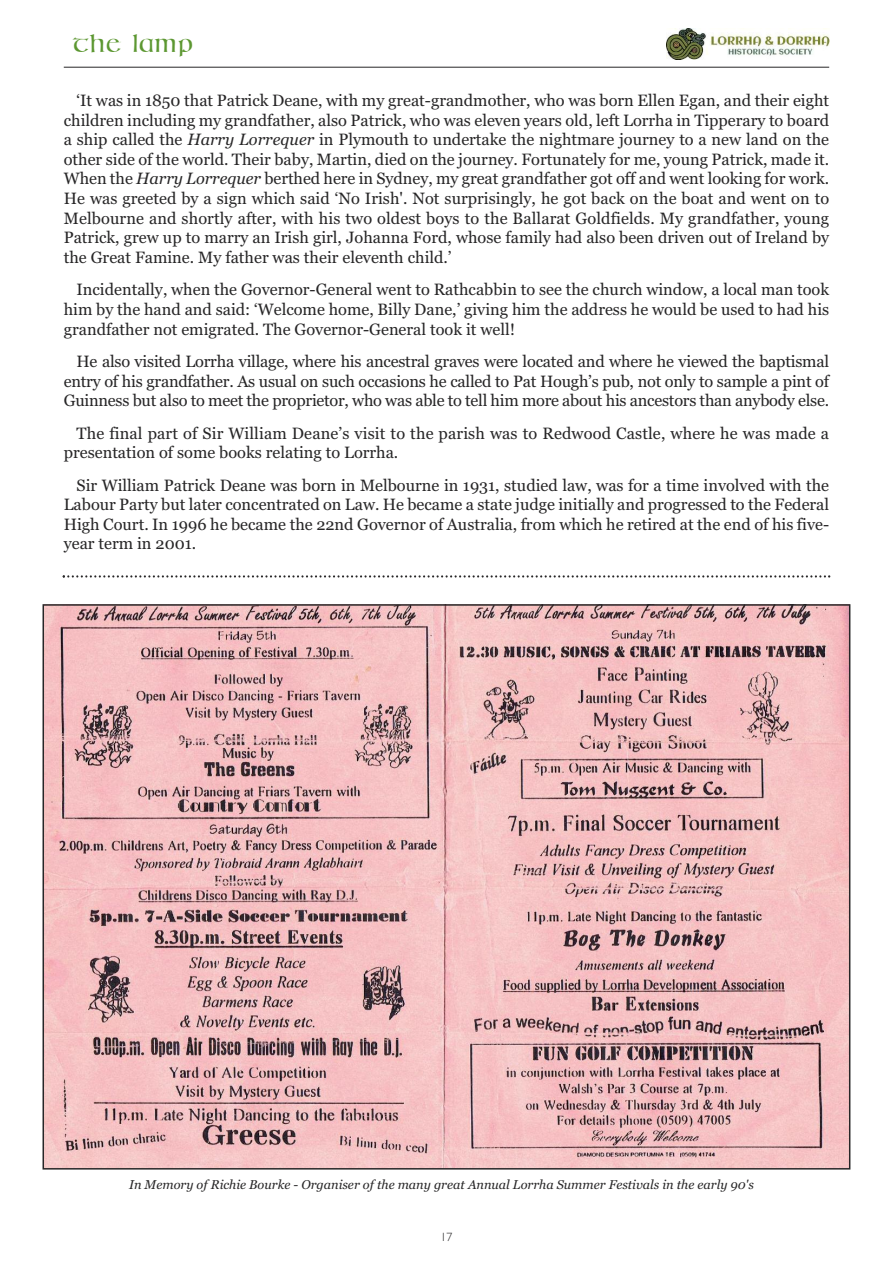
<style>
.page{position:relative;width:893px;height:1263px;background:#fff}
.page>*{position:absolute;margin:0;border:0;box-sizing:border-box;transform-origin:0 0}
.t1{font:26.55px "Kells SD";letter-spacing:.01em;color:#5c9731}
.t2{font:16.35px/19.6px "Georgia";color:#272627;text-align:justify}
.t3{font:italic 12.75px "Georgia";color:#272627}
.t4{font:300 12px "Humanist 521 BT";color:#272627}
.s1{font-style:italic}
</style>
<div class="page">
<hr style="left:64px;top:67px;width:765px;height:1px;background:#272627">
<svg style="left:63px;top:575px;width:767px;height:3px"></svg>
<img style="left:667px;top:28px;width:162px;height:31px">
<img style="left:46px;top:607px;width:801px;height:559px">
<h1 class="t1" style="left:74px;top:30px;width:122px">THE LAMP</h1>
<p class="t2" style="left:64px;top:90px;width:767px;text-indent:13px">‘It was in 1850 that Patrick Deane, with my great-grandmother, who was born Ellen Egan, and their eight children including my grandfather, also Patrick, who was eleven years old, left Lorrha in Tipperary to board a ship called the <span class="s1">Harry Lorrequer</span> in Plymouth to undertake the nightmare journey to a new land on the other side of the world. Their baby, Martin, died on the journey. Fortunately for me, young Patrick, made it.<br>When the <span class="s1">Harry Lorrequer</span> berthed here in Sydney, my great grandfather got off and went looking for work.<br>He was greeted by a sign which said ‘No Irish'. Not surprisingly, he got back on the boat and went on to Melbourne and shortly after, with his two oldest boys to the Ballarat Goldfields. My grandfather, young Patrick, grew up to marry an Irish girl, Johanna Ford, whose family had also been driven out of Ireland by the Great Famine. My father was their eleventh child.’</p>
<p class="t2" style="left:64px;top:280px;width:767px;text-indent:13px">Incidentally, when the Governor-General went to Rathcabbin to see the church window, a local man took him by the hand and said: ‘Welcome home, Billy Dane,’ giving him the address he would be used to had his grandfather not emigrated. The Governor-General took it well!</p>
<p class="t2" style="left:64px;top:351px;width:767px;text-indent:13px">He also visited Lorrha village, where his ancestral graves were located and where he viewed the baptismal entry of his grandfather. As usual on such occasions he called to Pat Hough’s pub, not only to sample a pint of Guinness but also to meet the proprietor, who was able to tell him more about his ancestors than anybody else.</p>
<p class="t2" style="left:64px;top:423px;width:767px;text-indent:13px">The final part of Sir William Deane’s visit to the parish was to Redwood Castle, where he was made a presentation of some books relating to Lorrha.</p>
<p class="t2" style="left:64px;top:475px;width:767px;text-indent:13px">Sir William Patrick Deane was born in Melbourne in 1931, studied law, was for a time involved with the Labour Party but later concentrated on Law. He became a state judge initially and progressed to the Federal High Court. In 1996 he became the 22nd Governor of Australia, from which he retired at the end of his five&shy;year term in 2001.</p>
<p class="t3" style="left:129px;top:1177px;width:626px">In Memory of Richie Bourke - Organiser of the many great Annual Lorrha Summer Festivals in the early 90's</p>
<p class="t4" style="left:440px;top:1233px;width:14px">17</p>
</div>
